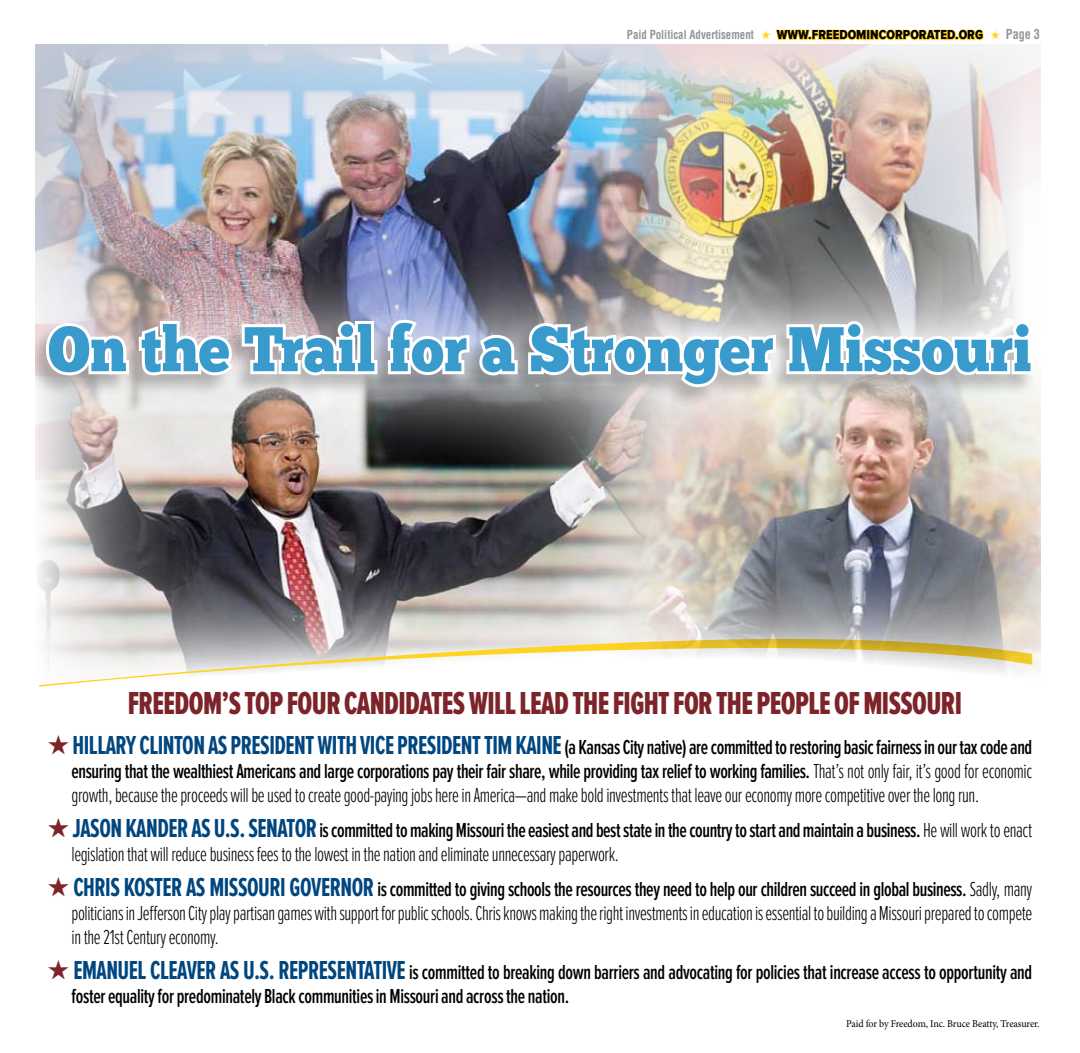
<style>
.page{position:relative;width:1080px;height:1053px;background:#fff}
.page>*{position:absolute;margin:0;border:0;box-sizing:border-box;transform-origin:0 0}
.t1{font:63px "Chunk Five Ex";color:#399bcc;scale:.9 1}
.t2{font:33px "Proxima Nova Ex Cn Extrabld";letter-spacing:-.02em;color:#7c242a;scale:.9 1}
.t3{font:600 21px/24px "Proxima Nova Ex Cn";letter-spacing:-.015em;color:#000;text-align:justify;scale:.9 1}
.t4{font:300 21px/24px "Proxima Nova Ex Cn";letter-spacing:-.02em;color:#000;scale:.9 1}
.t5{font:800 condensed 13.5px "Proxima Nova";color:#000}
.t6{font:10.5px "Minion Pro";letter-spacing:-.015em;color:#000;scale:.95 1}
.s1{font-family:"Helvetica";font-weight:700;font-size:12.15px;color:#939598}
.s2{color:#ffd420}
.s3{font-family:"Helvetica";font-weight:700;color:#939598}
.s4{color:#7c242a}
.s5{font-weight:700;font-size:27px;color:#00467f}
.s6{font-weight:300}
.s7{font-weight:600}
</style>
<div class="page">
<svg style="left:775px;top:29px;width:209px;height:12px;background:#ffe36f"></svg>
<img style="left:39px;top:44px;width:658px;height:276px">
<img style="left:606px;top:52px;width:418px;height:264px">
<img style="left:35px;top:410px;width:576px;height:225px">
<svg style="left:39px;top:635px;width:572px;height:52px"></svg>
<img style="left:611px;top:383px;width:430px;height:290px">
<div style="left:26px;top:320px;width:1010px;height:90px;background:#000;opacity:.25"></div>
<svg style="left:42px;top:316px;width:994px;height:75px"></svg>
<div style="left:0;top:28px;width:34px;height:927px;background:#fff"></div>
<p class="t5" style="left:627px;top:29px;width:415px"><span class="s1">Paid Political Advertisement</span> <span class="s2">★</span> WWW.FREEDOMINCORPORATED.ORG <span class="s2">★</span> <span class="s3">Page 3</span></p>
<h1 class="t1" style="left:48px;top:302px;width:1095px">On the Trail for a Stronger Missouri</h1>
<h2 class="t2" style="left:128px;top:685px;width:929px">FREEDOM’S TOP FOUR CANDIDATES WILL LEAD THE FIGHT FOR THE PEOPLE OF MISSOURI</h2>
<p class="t3" style="left:72px;top:736px;width:1069px;text-indent:-24px"><span class="s4">★</span><span class="s5">HILLARY CLINTON AS PRESIDENT WITH VICE PRESIDENT TIM KAINE</span> (a Kansas City native) are committed to restoring basic fairness in our tax code and ensuring that the wealthiest Americans and large corporations pay their fair share, while providing tax relief to working families. <span class="s6">That’s not only fair, it’s good for economic growth, because the proceeds will be used to create good-paying jobs here in America—and make bold investments that leave our economy more competitive over the long run.</span></p>
<p class="t4" style="left:72px;top:819px;width:1069px;text-indent:-24px"><span class="s4">★</span><span class="s5">JASON KANDER AS U.S. SENATOR</span> <span class="s7">is committed to making Missouri the easiest and best state in the country to start and maintain a business.</span> He will work to enact legislation that will reduce business fees to the lowest in the nation and eliminate unnecessary paperwork.</p>
<p class="t4" style="left:72px;top:878px;width:1069px;text-align:justify;text-indent:-24px"><span class="s4">★</span> <span class="s5">CHRIS KOSTER AS MISSOURI GOVERNOR</span> <span class="s7">is committed to giving schools the resources they need to help our children succeed in global business.</span> Sadly, many politicians in Jefferson City play partisan games with support for public schools. Chris knows making the right investments in education is essential to building a Missouri prepared to compete in the 21st Century economy.</p>
<p class="t3" style="left:72px;top:960px;width:1069px;text-indent:-24px"><span class="s4">★</span> <span class="s5">EMANUEL CLEAVER AS U.S. REPRESENTATIVE</span> is committed to breaking down barriers and advocating for policies that increase access to opportunity and foster equality for predominately Black communities in Missouri and across the nation.</p>
<p class="t6" style="left:846px;top:1016px;width:205px">Paid for by Freedom, Inc. Bruce Beatty, Treasurer.</p>
</div>
